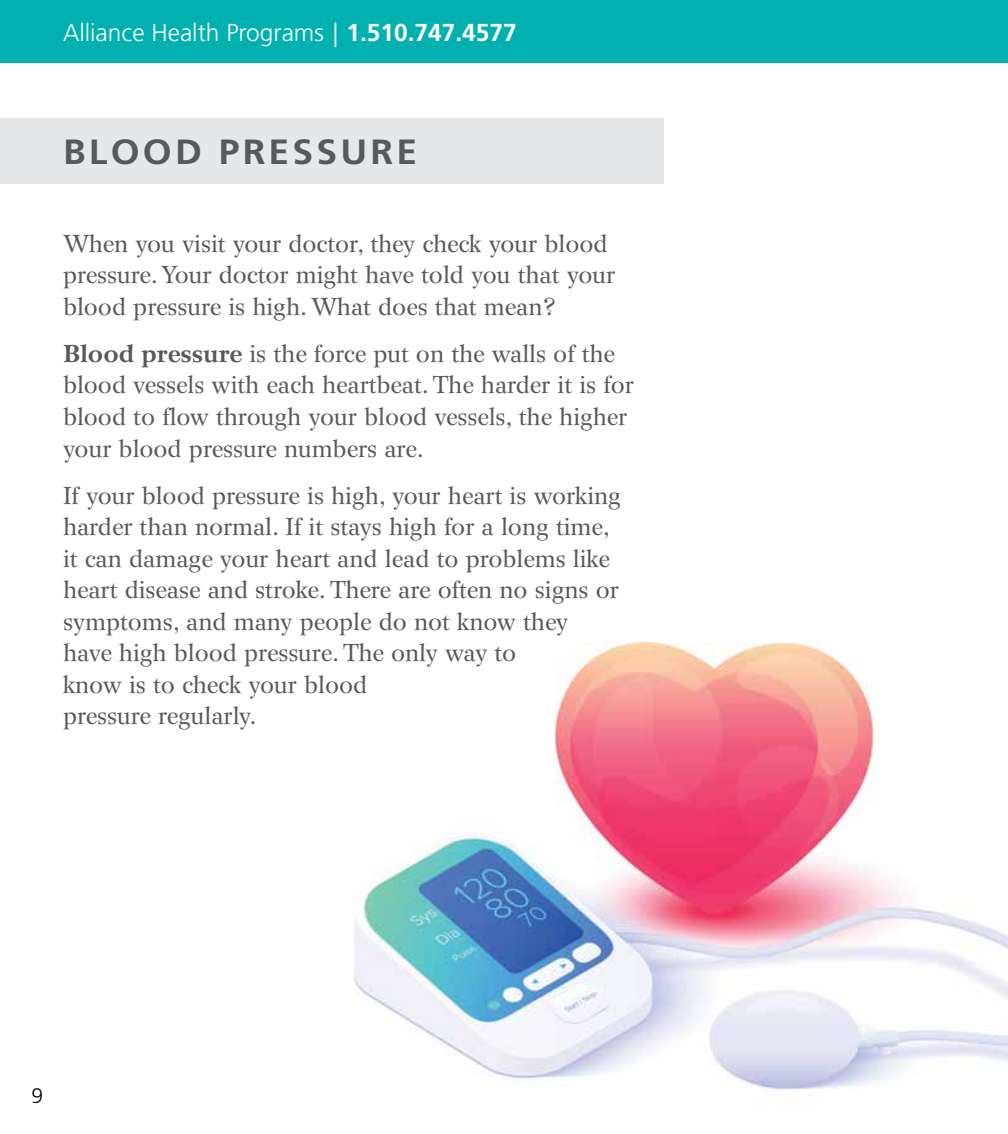
<style>
.page{position:relative;width:1008px;height:1134px;background:#fff}
.page>*{position:absolute;margin:0;border:0;box-sizing:border-box;transform-origin:0 0}
.t1{font:700 35px "Frutiger LT Std";letter-spacing:.085em;color:#58595b;scale:1.06 1}
.t2{font:24.5px/31.5px "Wilke LT Std";color:#58595b}
.t3{font:300 24.5px "Frutiger LT Std";color:#fff}
.t4{font:300 21px "Frutiger LT Std";color:#000}
.s1{font-weight:700}
</style>
<div class="page">
<div style="left:0;top:0;width:1008px;height:63px;background:#00b1b0"></div>
<img style="left:354px;top:642px;width:654px;height:448px">
<div style="left:0;top:118px;width:663px;height:66px;background:#e6e7e8"></div>
<p class="t3" style="left:63px;top:18px;width:455px">Alliance Health Programs | <span class="s1">1.510.747.4577</span></p>
<h1 class="t1" style="left:63px;top:132px;width:336px">BLOOD PRESSURE</h1>
<p class="t2" style="left:63px;top:228px;width:554px">When you visit your doctor, they check your blood pressure. Your doctor might have told you that your blood pressure is high. What does that mean?</p>
<p class="t2" style="left:63px;top:338px;width:572px"><span class="s1">Blood pressure</span> is the force put on the walls of the blood vessels with each heartbeat. The harder it is for blood to flow through your blood vessels, the higher your blood pressure numbers are.</p>
<p class="t2" style="left:63px;top:480px;width:559px">If your blood pressure is high, your heart is working harder than normal. If it stays high for a long time, it can damage your heart and lead to problems like heart disease and stroke. There are often no signs or symptoms, and many people do not know they have high blood pressure. The only way to<br>know is to check your blood<br>pressure regularly.</p>
<p class="t4" style="left:32px;top:1083px;width:13px">9</p>
</div>
